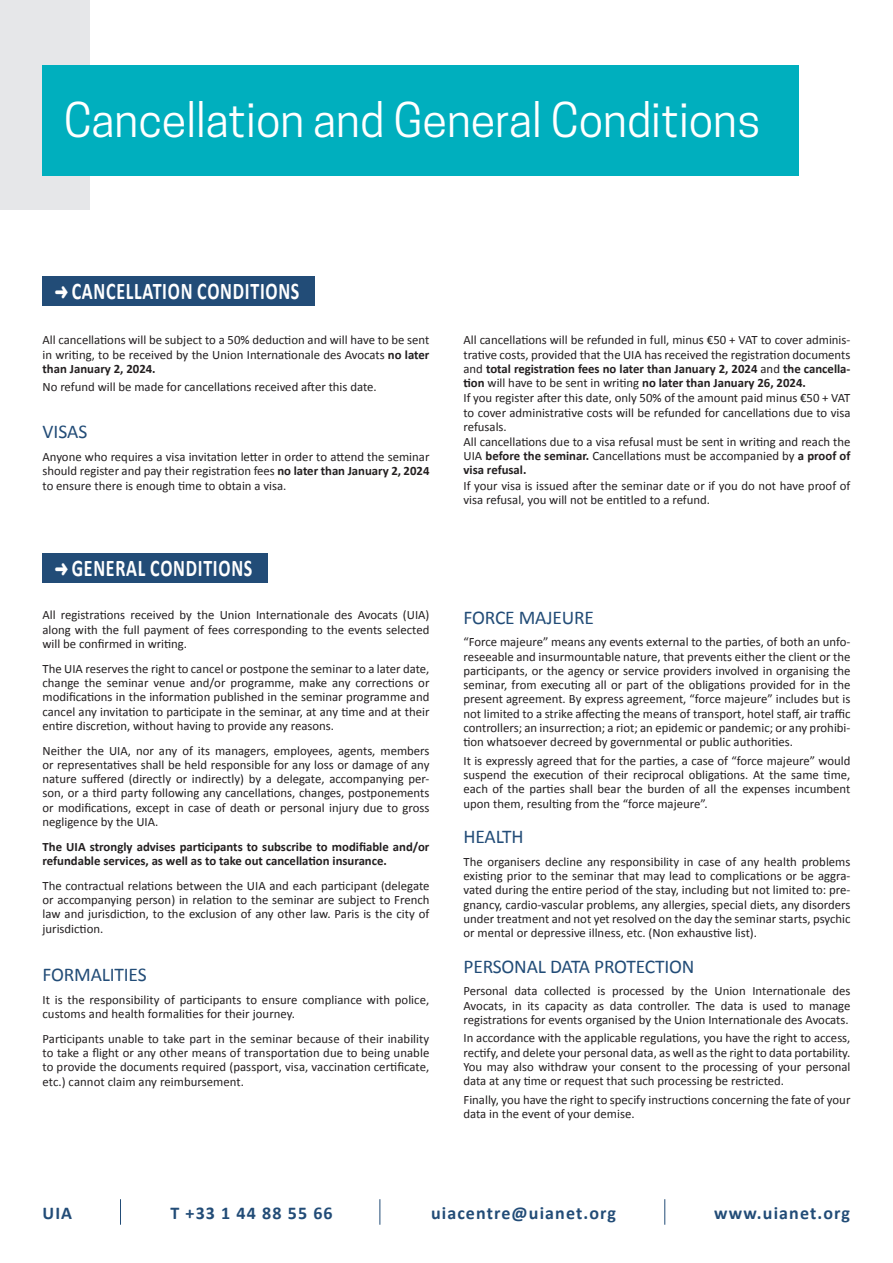
<style>
.page{position:relative;width:893px;height:1263px;background:#fff}
.page>*{position:absolute;margin:0;border:0;box-sizing:border-box;transform-origin:0 0}
.t1{font:45px "Cooper Hewitt";color:#fff}
.t2{font:700 24px "Calibri";letter-spacing:.04em;color:#fff;scale:.75 1}
.t3{font:19.5px "Calibri";letter-spacing:-.01em;color:#224c77}
.t4{font:700 18px "Calibri";letter-spacing:.06em;color:#224c77}
.t5{font:12.75px/14.2px "Calibri";color:#231f20;text-align:justify}
.t6{font:700 12.75px/14.2px "Calibri";color:#231f20}
.s1{font-weight:700}
</style>
<div class="page">
<div style="left:0;top:0;width:89px;height:209px;background:#e6e7e9"></div>
<svg style="left:120px;top:1199px;width:1px;height:26px"></svg>
<svg style="left:379px;top:1199px;width:1px;height:26px"></svg>
<svg style="left:664px;top:1199px;width:1px;height:26px"></svg>
<div style="left:43px;top:65px;width:756px;height:110px;background:#00afbe"></div>
<div style="left:43px;top:276px;width:272px;height:30px;background:#224c77"></div>
<div style="left:43px;top:553px;width:225px;height:30px;background:#224c77"></div>
<h1 class="t1" style="left:64px;top:94px;width:698px">Cancellation and General Conditions</h1>
<h2 class="t2" style="left:55px;top:276px;width:328px">➜ CANCELLATION CONDITIONS</h2>
<p class="t5" style="left:43px;top:332px;width:388px">All cancellations will be subject to a 50% deduction and will have to be sent in writing, to be received by the Union Internationale des Avocats <span class="s1">no later than January 2, 2024.</span></p>
<p class="t5" style="left:43px;top:379px;width:336px">No refund will be made for cancellations received after this date.</p>
<h3 class="t3" style="left:43px;top:420px;width:47px">VISAS</h3>
<p class="t5" style="left:43px;top:449px;width:388px">Anyone who requires a visa invitation letter in order to attend the seminar should register and pay their registration fees <span class="s1">no later than January 2, 2024 </span>to ensure there is enough time to obtain a visa.</p>
<h2 class="t2" style="left:55px;top:553px;width:265px">➜ GENERAL CONDITIONS</h2>
<p class="t5" style="left:43px;top:607px;width:388px">All registrations received by the Union Internationale des Avocats (UIA) along with the full payment of fees corresponding to the events selected will be confirmed in writing.</p>
<p class="t5" style="left:43px;top:661px;width:388px">The UIA reserves the right to cancel or postpone the seminar to a later date, change the seminar venue and/or programme, make any corrections or modifications in the information published in the seminar programme and cancel any invitation to participate in the seminar, at any time and at their entire discretion, without having to provide any reasons.</p>
<p class="t5" style="left:43px;top:743px;width:388px">Neither the UIA, nor any of its managers, employees, agents, members or representatives shall be held responsible for any loss or damage of any nature suffered (directly or indirectly) by a delegate, accompanying per&shy;son, or a third party following any cancellations, changes, postponements or modifications, except in case of death or personal injury due to gross negligence by the UIA.</p>
<p class="t6" style="left:43px;top:839px;width:388px">The UIA strongly advises participants to subscribe to modifiable and/or refundable services, as well as to take out cancellation insurance.</p>
<p class="t5" style="left:43px;top:878px;width:389px">The contractual relations between the UIA and each participant (delegate or accompanying person) in relation to the seminar are subject to French law and jurisdiction, to the exclusion of any other law. Paris is the city of jurisdiction.</p>
<h3 class="t3" style="left:43px;top:962px;width:106px">FORMALITIES</h3>
<p class="t5" style="left:43px;top:992px;width:388px">It is the responsibility of participants to ensure compliance with police, customs and health formalities for their journey.</p>
<p class="t5" style="left:43px;top:1031px;width:388px">Participants unable to take part in the seminar because of their inability to take a flight or any other means of transportation due to being unable to provide the documents required (passport, visa, vaccination certificate, etc.) cannot claim any reimbursement.</p>
<p class="t5" style="left:463px;top:332px;width:388px;text-align:left">All cancellations will be refunded in full, minus €50 + VAT to cover adminis&shy;trative costs, provided that the UIA has received the registration documents and <span class="s1">total registration fees no later than January 2, 2024</span> and <span class="s1">the cancella&shy;tion</span> will have to be sent in writing <span class="s1">no later than January 26, 2024.<br></span>If you register after this date, only 50% of the amount paid minus €50 + VAT to cover administrative costs will be refunded for cancellations due to visa refusals.<br>All cancellations due to a visa refusal must be sent in writing and reach the UIA <span class="s1">before the seminar.</span> Cancellations must be accompanied by <span class="s1">a proof of visa refusal.</span></p>
<p class="t5" style="left:463px;top:478px;width:389px">If your visa is issued after the seminar date or if you do not have proof of visa refusal, you will not be entitled to a refund.</p>
<h3 class="t3" style="left:463px;top:605px;width:132px">FORCE MAJEURE</h3>
<p class="t5" style="left:463px;top:634px;width:388px">“Force majeure” means any events external to the parties, of both an unfo&shy;reseeable and insurmountable nature, that prevents either the client or the participants, or the agency or service providers involved in organising the seminar, from executing all or part of the obligations provided for in the present agreement. By express agreement, “force majeure” includes but is not limited to a strike affecting the means of transport, hotel staff, air traffic controllers; an insurrection; a riot; an epidemic or pandemic; or any prohibi&shy;tion whatsoever decreed by governmental or public authorities.</p>
<p class="t5" style="left:463px;top:753px;width:388px">It is expressly agreed that for the parties, a case of “force majeure” would suspend the execution of their reciprocal obligations. At the same time, each of the parties shall bear the burden of all the expenses incumbent upon them, resulting from the “force majeure”.</p>
<h3 class="t3" style="left:463px;top:824px;width:62px">HEALTH</h3>
<p class="t5" style="left:463px;top:854px;width:388px">The organisers decline any responsibility in case of any health problems existing prior to the seminar that may lead to complications or be aggra&shy;vated during the entire period of the stay, including but not limited to: pre&shy;gnancy, cardio-vascular problems, any allergies, special diets, any disorders under treatment and not yet resolved on the day the seminar starts, psychic or mental or depressive illness, etc. (Non exhaustive list).</p>
<h3 class="t3" style="left:463px;top:954px;width:232px">PERSONAL DATA PROTECTION</h3>
<p class="t5" style="left:463px;top:983px;width:388px">Personal data collected is processed by the Union Internationale des Avocats, in its capacity as data controller. The data is used to manage registrations for events organised by the Union Internationale des Avocats.</p>
<p class="t5" style="left:463px;top:1030px;width:388px">In accordance with the applicable regulations, you have the right to access, rectify, and delete your personal data, as well as the right to data portability.<br>You may also withdraw your consent to the processing of your personal data at any time or request that such processing be restricted.</p>
<p class="t5" style="left:463px;top:1091px;width:388px">Finally, you have the right to specify instructions concerning the fate of your data in the event of your demise.</p>
<h3 class="t4" style="left:43px;top:1202px;width:31px">UIA</h3>
<h3 class="t4" style="left:170px;top:1202px;width:164px">T +33 1 44 88 55 66</h3>
<h3 class="t4" style="left:431px;top:1202px;width:186px">uiacentre@uianet.org</h3>
<h3 class="t4" style="left:714px;top:1202px;width:137px">www.uianet.org</h3>
</div>
